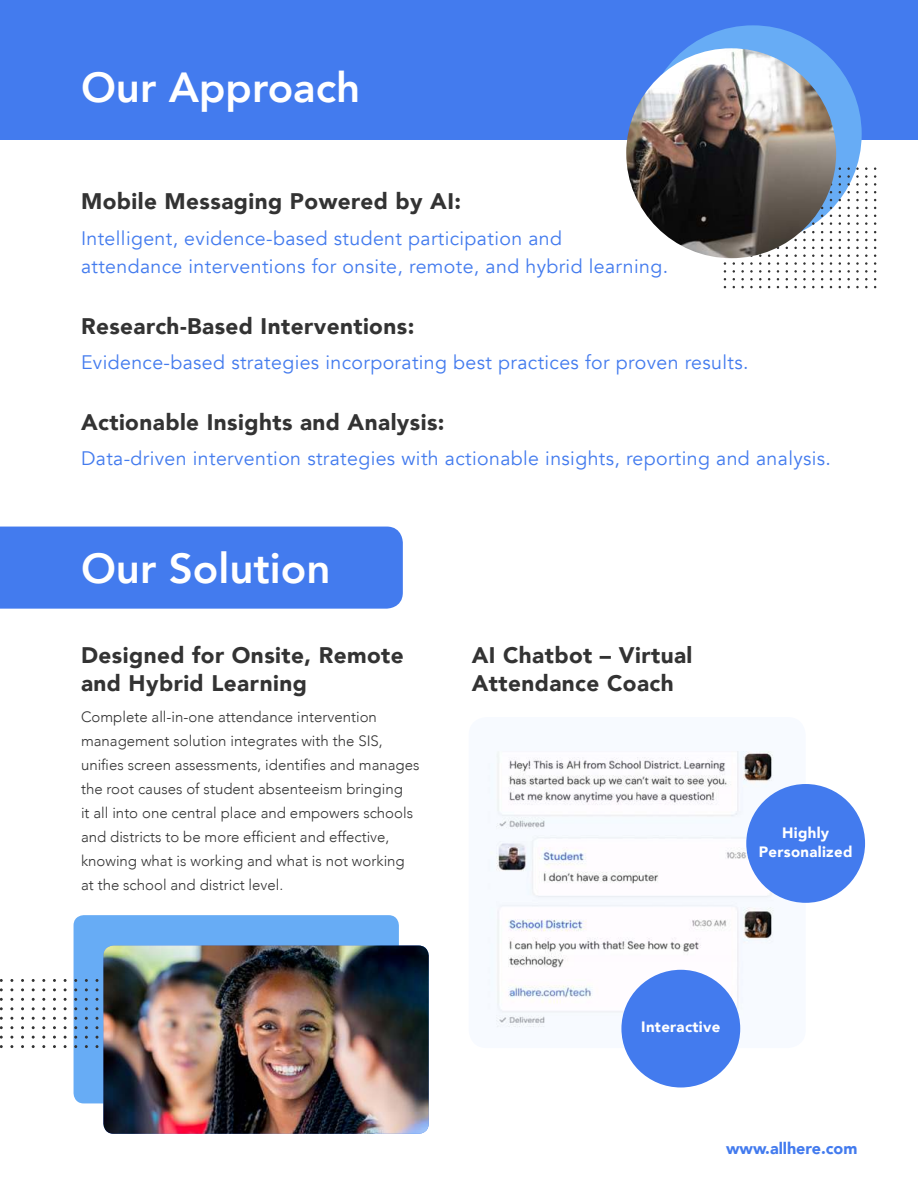
<style>
.page{position:relative;width:918px;height:1188px;background:#fff}
.page>*{position:absolute;margin:0;border:0;box-sizing:border-box;transform-origin:0 0}
.t1{font:800 42px "Avenir";color:#fff}
.t2{font:900 22.5px/28.5px "Avenir";letter-spacing:.02em;color:#333}
.t3{font:19.5px/28.5px "Avenir";letter-spacing:.02em;color:#437bee}
.t4{font:900 16.2px "Avenir";color:#437bee}
.t5{font:300 15px/24px "Avenir";color:#333}
.t6{font:900 15px/19.5px "Avenir";letter-spacing:.02em;color:#fff;text-align:center}
</style>
<div class="page">
<div style="left:0;top:0;width:918px;height:140px;background:#437bee"></div>
<div style="left:644px;top:25px;width:218px;height:218px;background:#67acf5;border-radius:50%"></div>
<svg style="left:856px;top:167px;width:3px;height:26px"></svg>
<svg style="left:856px;top:215px;width:3px;height:10px"></svg>
<svg style="left:812px;top:217px;width:3px;height:8px"></svg>
<svg style="left:839px;top:167px;width:2px;height:26px"></svg>
<svg style="left:865px;top:167px;width:3px;height:26px"></svg>
<svg style="left:865px;top:215px;width:3px;height:10px"></svg>
<svg style="left:821px;top:215px;width:2px;height:10px"></svg>
<svg style="left:847px;top:167px;width:3px;height:26px"></svg>
<svg style="left:847px;top:215px;width:3px;height:10px"></svg>
<svg style="left:874px;top:167px;width:2px;height:26px"></svg>
<svg style="left:724px;top:262px;width:2px;height:18px"></svg>
<svg style="left:803px;top:247px;width:3px;height:33px"></svg>
<svg style="left:750px;top:256px;width:3px;height:24px"></svg>
<svg style="left:830px;top:247px;width:2px;height:33px"></svg>
<svg style="left:777px;top:247px;width:2px;height:33px"></svg>
<svg style="left:856px;top:247px;width:3px;height:33px"></svg>
<svg style="left:733px;top:258px;width:2px;height:22px"></svg>
<svg style="left:812px;top:247px;width:3px;height:33px"></svg>
<svg style="left:759px;top:253px;width:3px;height:27px"></svg>
<svg style="left:839px;top:247px;width:2px;height:33px"></svg>
<svg style="left:786px;top:247px;width:2px;height:33px"></svg>
<svg style="left:865px;top:247px;width:3px;height:33px"></svg>
<svg style="left:741px;top:257px;width:3px;height:23px"></svg>
<svg style="left:821px;top:247px;width:2px;height:33px"></svg>
<svg style="left:768px;top:251px;width:2px;height:29px"></svg>
<svg style="left:847px;top:247px;width:3px;height:33px"></svg>
<svg style="left:794px;top:247px;width:3px;height:33px"></svg>
<svg style="left:874px;top:247px;width:2px;height:33px"></svg>
<img style="left:626px;top:48px;width:210px;height:210px;border-radius:105px">
<img style="left:489px;top:751px;width:309px;height:297px">
<div style="left:621px;top:970px;width:119px;height:117px;background:#437bee;border-radius:50%"></div>
<div style="left:746px;top:784px;width:119px;height:119px;background:#437bee;border-radius:50%"></div>
<div style="left:0;top:527px;width:403px;height:82px;background:#437bee"></div>
<div style="left:74px;top:915px;width:325px;height:188px;background:#67acf5;border-radius:10px"></div>
<img style="left:103px;top:946px;width:326px;height:188px">
<h1 class="t1" style="left:81px;top:71px;width:281px">Our Approach</h1>
<h2 class="t2" style="left:81px;top:189px;width:382px">Mobile Messaging Powered by AI:</h2>
<h3 class="t3" style="left:81px;top:226px;width:589px">Intelligent, evidence-based student participation and attendance interventions for onsite, remote, and hybrid learning.</h3>
<h2 class="t2" style="left:81px;top:314px;width:335px">Research-Based Interventions:</h2>
<h3 class="t3" style="left:81px;top:350px;width:669px">Evidence-based strategies incorporating best practices for proven results.</h3>
<h2 class="t2" style="left:81px;top:410px;width:365px">Actionable Insights and Analysis:</h2>
<h3 class="t3" style="left:81px;top:446px;width:752px">Data-driven intervention strategies with actionable insights, reporting and analysis.</h3>
<h1 class="t1" style="left:81px;top:551px;width:251px">Our Solution</h1>
<h2 class="t2" style="left:81px;top:642px;width:324px">Designed for Onsite, Remote and Hybrid Learning</h2>
<p class="t5" style="left:81px;top:706px;width:340px">Complete all-in-one attendance intervention management solution integrates with the SIS, unifies screen assessments, identifies and manages the root causes of student absenteeism bringing<br>it all into one central place and empowers schools and districts to be more efficient and effective, knowing what is working and what is not working at the school and district level.</p>
<h2 class="t2" style="left:472px;top:642px;width:222px">AI Chatbot – Virtual<br>Attendance Coach</h2>
<p class="t6" style="left:759px;top:824px;width:95px">Highly<br>Personalized</p>
<p class="t6" style="left:641px;top:1018px;width:81px">Interactive</p>
<p class="t4" style="left:726px;top:1142px;width:133px">www.allhere.com</p>
</div>
